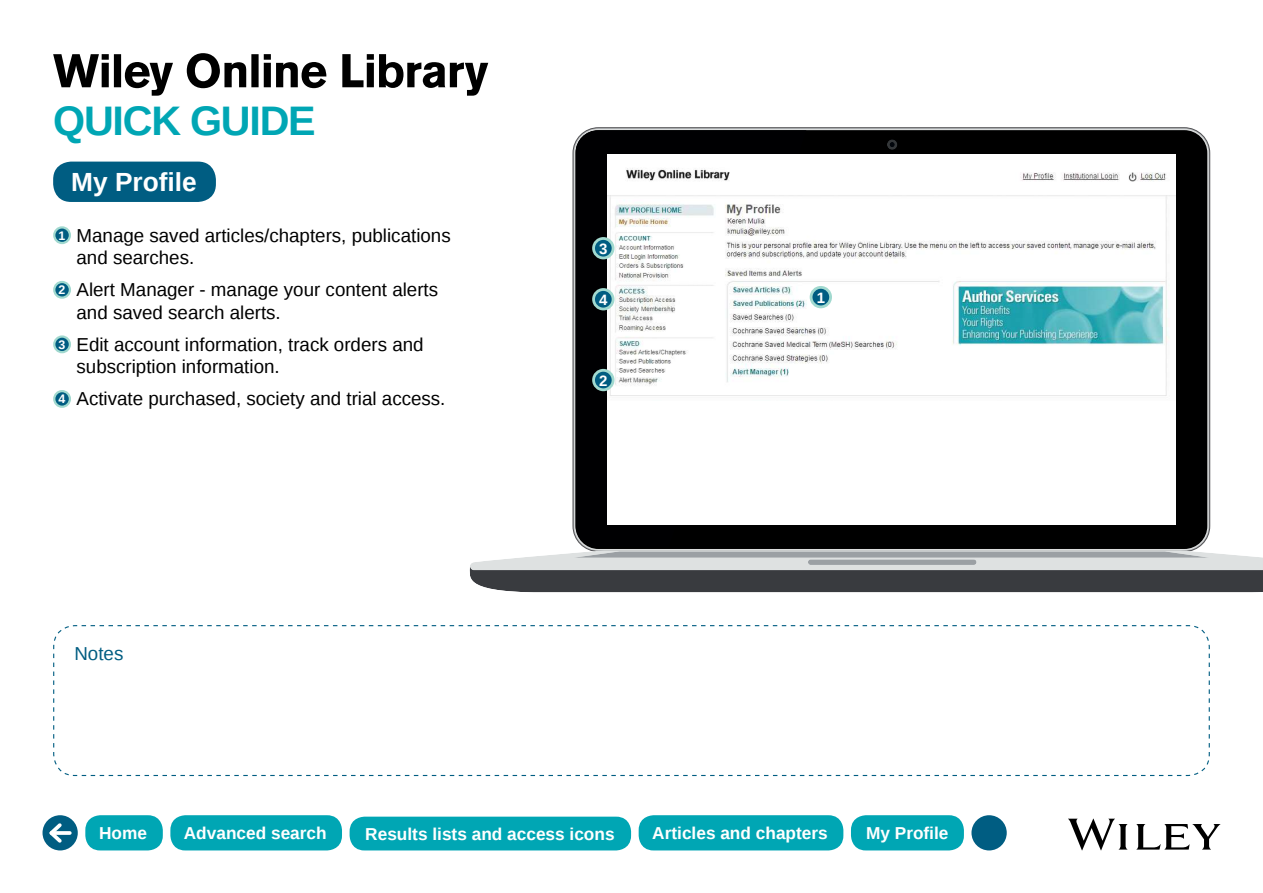
<style>
.page{position:relative;width:1263px;height:893px;background:#fff}
.page>*{position:absolute;margin:0;border:0;box-sizing:border-box;transform-origin:0 0}
.t1{font:700 41.25px "Liberation Sans";letter-spacing:-.03em;color:#00a6b4}
.t2{font:700 26.25px "Liberation Sans";color:#fff}
.t3{font:18.75px/22.5px "Liberation Sans";color:#000}
.t4{font:18.75px "Liberation Sans";color:#005d82}
.t5{font:700 17.25px "Liberation Sans";color:#fff}
.t6{font:700 15px "Liberation Sans";color:#fff}
.s1{font-weight:700;font-size:12.3px;color:#fff}
</style>
<div class="page">
<svg style="left:53px;top:53px;width:435px;height:43px"></svg>
<svg style="left:1068px;top:819px;width:152px;height:31px"></svg>
<div style="left:53px;top:162px;width:163px;height:40px;background:#005d82;border-radius:18px"></div>
<svg style="left:54px;top:227px;width:16px;height:16px"></svg>
<div style="left:53px;top:226px;width:18px;height:18px;border:2px solid #a1d9cf;border-radius:50%"></div>
<svg style="left:54px;top:282px;width:16px;height:16px"></svg>
<div style="left:53px;top:281px;width:18px;height:18px;border:2px solid #a1d9cf;border-radius:50%"></div>
<svg style="left:54px;top:337px;width:16px;height:15px"></svg>
<div style="left:53px;top:335px;width:18px;height:18px;border:2px solid #a1d9cf;border-radius:50%"></div>
<svg style="left:54px;top:391px;width:16px;height:16px"></svg>
<div style="left:53px;top:390px;width:18px;height:18px;border:2px solid #a1d9cf;border-radius:50%"></div>
<svg style="left:53px;top:625px;width:1157px;height:152px"></svg>
<div style="left:43px;top:815px;width:35px;height:35px;background:#005d82;border-radius:50%"></div>
<svg style="left:65px;top:831px;width:5px;height:4px"></svg>
<svg style="left:46px;top:820px;width:19px;height:26px"></svg>
<div style="left:576px;top:131px;width:630px;height:417px;background:#000;border-radius:22px"></div>
<svg style="left:575px;top:130px;width:232px;height:417px"></svg>
<svg style="left:469px;top:550px;width:794px;height:42px;background:#818386"></svg>
<div style="left:886px;top:139px;width:12px;height:11px;background:#030304;border-radius:6px"></div>
<svg style="left:887px;top:139px;width:10px;height:11px"></svg>
<svg style="left:889px;top:142px;width:6px;height:5px"></svg>
<div style="left:607px;top:155px;width:568px;height:369px;background:#fff"></div>
<img style="left:607px;top:168px;width:568px;height:228px">
<div style="left:85px;top:815px;width:78px;height:35px;background:#00a6b4;border-radius:15px"></div>
<div style="left:811px;top:287px;width:19px;height:20px;background:#005d82;border-radius:50%"></div>
<div style="left:810px;top:286px;width:22px;height:22px;border:3px solid #a1d9cf;border-radius:50%"></div>
<div style="left:593px;top:370px;width:20px;height:20px;background:#005d82;border-radius:50%"></div>
<div style="left:592px;top:369px;width:22px;height:22px;border:3px solid #a1d9cf;border-radius:50%"></div>
<div style="left:593px;top:289px;width:20px;height:20px;background:#005d82;border-radius:50%"></div>
<div style="left:592px;top:288px;width:22px;height:22px;border:3px solid #a1d9cf;border-radius:50%"></div>
<div style="left:593px;top:238px;width:20px;height:20px;background:#005d82;border-radius:50%"></div>
<div style="left:592px;top:237px;width:22px;height:22px;border:3px solid #a1d9cf;border-radius:50%"></div>
<div style="left:170px;top:815px;width:172px;height:35px;background:#00a6b4;border-radius:15px"></div>
<div style="left:639px;top:815px;width:204px;height:35px;background:#00a6b4;border-radius:15px"></div>
<div style="left:350px;top:817px;width:281px;height:33px;background:#00a6b4;border-radius:15px"></div>
<div style="left:971px;top:815px;width:36px;height:35px;background:#005d82;border-radius:50%"></div>
<div style="left:851px;top:815px;width:113px;height:35px;background:#00a6b4;border-radius:15px"></div>
<h1 class="t1" style="left:53px;top:105px;width:264px">QUICK GUIDE</h1>
<h2 class="t2" style="left:71px;top:164px;width:127px">My Profile</h2>
<p class="t3" style="left:77px;top:225px;width:376px;text-indent:-18px"><span class="s1">1</span> Manage saved articles/chapters, publications and searches.</p>
<p class="t3" style="left:77px;top:280px;width:363px;text-indent:-18px"><span class="s1">2</span> Alert Manager - manage your content alerts and saved search alerts.</p>
<p class="t3" style="left:77px;top:335px;width:349px;text-indent:-18px"><span class="s1">3</span> Edit account information, track orders and subscription information.</p>
<p class="t3" style="left:59px;top:389px;width:388px"><span class="s1">4</span> Activate purchased, society and trial access.</p>
<p class="t4" style="left:74px;top:646px;width:50px">Notes</p>
<p class="t6" style="left:599px;top:243px;width:10px">3</p>
<p class="t6" style="left:599px;top:294px;width:10px">4</p>
<p class="t6" style="left:599px;top:375px;width:10px">2</p>
<p class="t6" style="left:817px;top:292px;width:10px">1</p>
<p class="t5" style="left:99px;top:827px;width:49px">Home</p>
<p class="t5" style="left:184px;top:827px;width:144px">Advanced search</p>
<p class="t5" style="left:365px;top:827px;width:251px">Results lists and access icons</p>
<p class="t5" style="left:652px;top:827px;width:177px">Articles and chapters</p>
<p class="t5" style="left:866px;top:821px;width:84px">My Profile</p>
</div>
